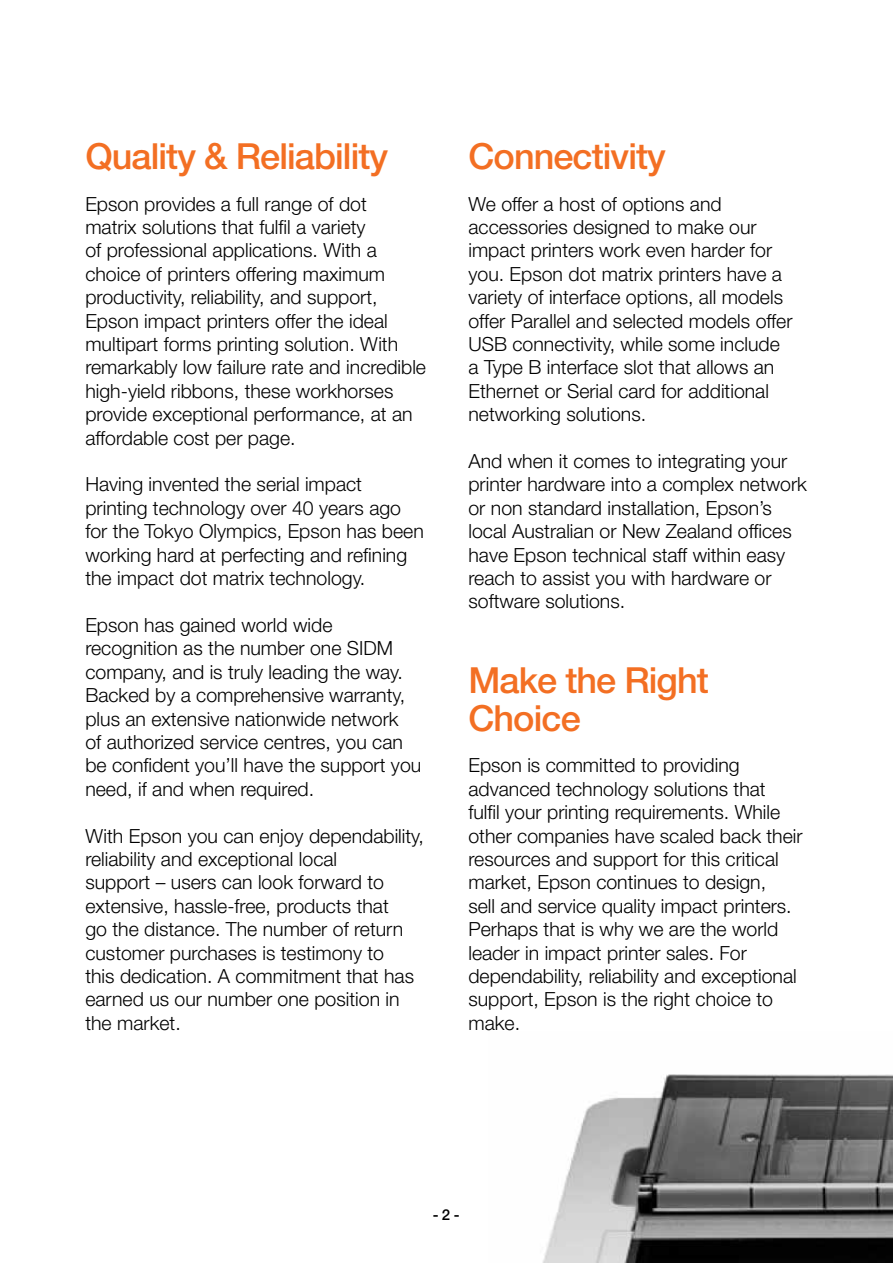
<style>
.page{position:relative;width:893px;height:1263px;background:#fff}
.page>*{position:absolute;margin:0;border:0;box-sizing:border-box;transform-origin:0 0}
.t1{font:500 36px/37.5px "Helvetica Neue LT Std";letter-spacing:-.025em;color:#f36f23}
.t2{font:300 19.5px/23.4px "Helvetica Neue LT Std";color:#000}
.t3{font:500 15px "Helvetica Neue LT Std";color:#000}
</style>
<div class="page">
<img style="left:542px;top:1074px;width:351px;height:189px">
<h1 class="t1" style="left:85px;top:137px;width:304px">Quality &amp; Reliability</h1>
<p class="t2" style="left:85px;top:192px;width:342px">Epson provides a full range of dot<br>matrix solutions that fulfil a variety<br>of professional applications. With a choice of printers offering maximum productivity, reliability, and support, Epson impact printers offer the ideal multipart forms printing solution. With remarkably low failure rate and incredible high-yield ribbons, these workhorses provide exceptional performance, at an affordable cost per page.</p>
<p class="t2" style="left:85px;top:472px;width:340px">Having invented the serial impact printing technology over 40 years ago for the Tokyo Olympics, Epson has been working hard at perfecting and refining the impact dot matrix technology.</p>
<p class="t2" style="left:85px;top:613px;width:337px">Epson has gained world wide recognition as the number one SIDM company, and is truly leading the way.<br>Backed by a comprehensive warranty, plus an extensive nationwide network<br>of authorized service centres, you can be confident you’ll have the support you need, if and when required.</p>
<p class="t2" style="left:85px;top:823px;width:340px">With Epson you can enjoy dependability, reliability and exceptional local<br>support – users can look forward to extensive, hassle-free, products that<br>go the distance. The number of return customer purchases is testimony to<br>this dedication. A commitment that has earned us our number one position in the market.</p>
<h1 class="t1" style="left:468px;top:137px;width:199px">Connectivity</h1>
<p class="t2" style="left:468px;top:192px;width:326px">We offer a host of options and accessories designed to make our impact printers work even harder for you. Epson dot matrix printers have a variety of interface options, all models offer Parallel and selected models offer USB connectivity, while some include a Type B interface slot that allows an Ethernet or Serial card for additional networking solutions.</p>
<p class="t2" style="left:468px;top:449px;width:340px">And when it comes to integrating your printer hardware into a complex network or non standard installation, Epson’s local Australian or New Zealand offices have Epson technical staff within easy reach to assist you with hardware or software solutions.</p>
<h1 class="t1" style="left:468px;top:661px;width:242px">Make the Right<br>Choice</h1>
<p class="t2" style="left:468px;top:753px;width:336px">Epson is committed to providing advanced technology solutions that<br>fulfil your printing requirements. While other companies have scaled back their resources and support for this critical market, Epson continues to design,<br>sell and service quality impact printers.<br>Perhaps that is why we are the world leader in impact printer sales. For dependability, reliability and exceptional support, Epson is the right choice to make.</p>
<p class="t3" style="left:433px;top:1206px;width:28px">- 2 -</p>
</div>
